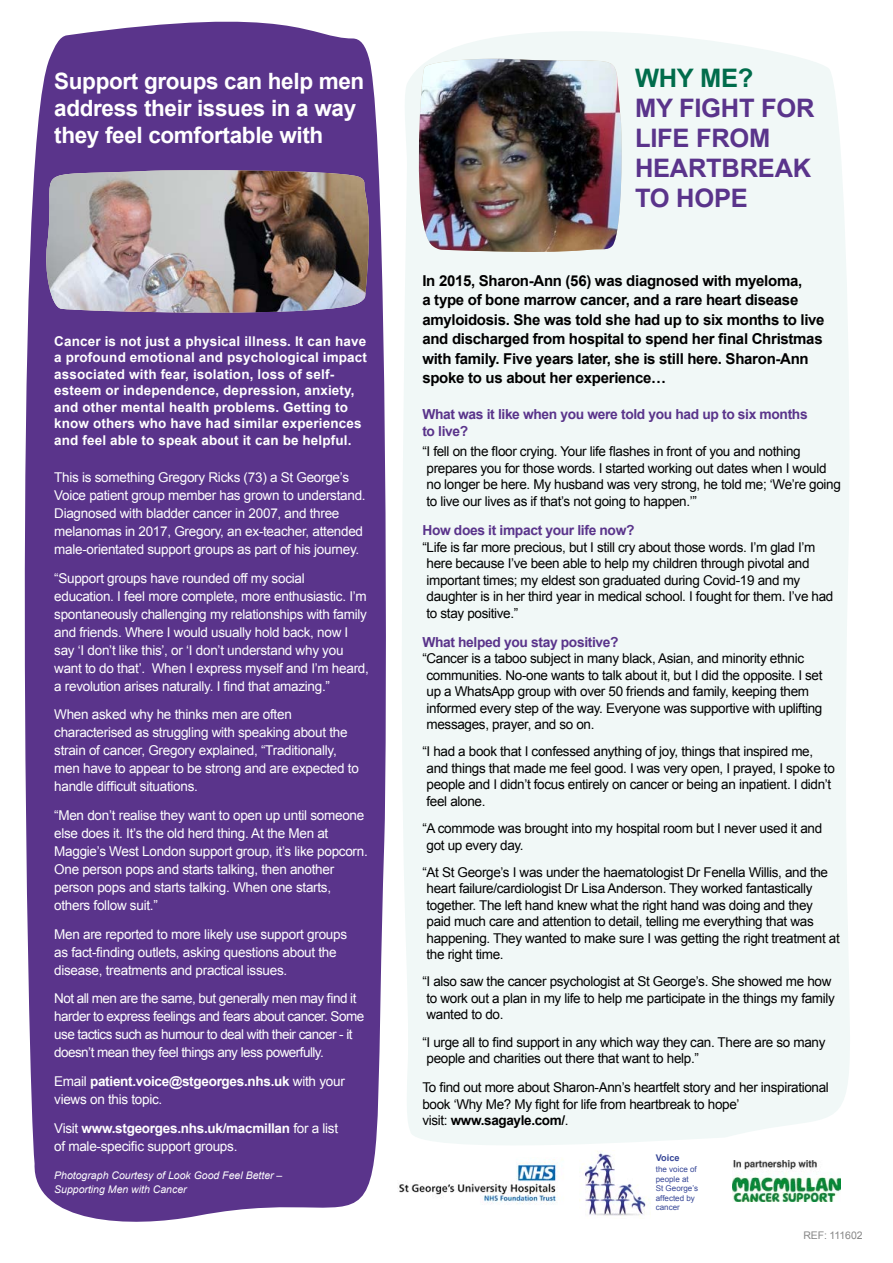
<style>
.page{position:relative;width:893px;height:1263px;background:#fff}
.page>*{position:absolute;margin:0;border:0;box-sizing:border-box;transform-origin:0 0}
.t1{font:700 25.5px/30px "Arial";letter-spacing:-.01em;color:#5a348b}
.t2{font:700 25.5px "Arial";color:#006c4b}
.t3{font:700 22.5px/27px "Arial";letter-spacing:-.015em;color:#fff}
.t4{font:700 15px/19.5px "Arial";letter-spacing:-.02em;color:#000}
.t5{font:700 13.8px/16.5px "Arial";letter-spacing:-.025em;color:#5a348b}
.t6{font:13.5px/16.5px "Arial";letter-spacing:-.025em;color:#000}
.t7{font:13.5px/18px "Arial";letter-spacing:-.02em;color:#fff}
.t8{font:700 13.5px/16.5px "Arial";letter-spacing:.01em;color:#fff}
.t9{font:13.5px/18px "Arial";letter-spacing:-.04em;color:#fff}
.t10{font:italic 10.5px/13.5px "Arial";color:#fff}
.t11{font:10.5px "Arial";letter-spacing:-.01em;color:#878787}
.t12{font:700 9.15px "Arial";color:#374797}
.t13{font:8.1px/9.6px "Arial";color:#374797}
.s1{font-weight:700}
</style>
<div class="page">
<div style="left:409px;top:31px;width:441px;height:1171px;background:#f1f8f7"></div>
<svg style="left:24px;top:21px;width:385px;height:1201px;background:#6c4a97"></svg>
<img style="left:579px;top:1150px;width:72px;height:67px">
<img style="left:398px;top:1158px;width:172px;height:50px">
<img style="left:733px;top:1160px;width:108px;height:41px">
<svg style="left:411px;top:42px;width:223px;height:213px;fill:#f1f8f7"></svg>
<img style="left:419px;top:59px;width:204px;height:195px">
<svg style="left:24px;top:161px;width:350px;height:157px;background:#71519b"></svg>
<img style="left:45px;top:169px;width:326px;height:145px">
<h2 class="t3" style="left:54px;top:68px;width:312px">Support groups can help men address their issues in a way they feel comfortable with</h2>
<p class="t8" style="left:54px;top:333px;width:314px">Cancer is not just a physical illness. It can have a profound emotional and psychological impact associated with fear, isolation, loss of self&shy;esteem or independence, depression, anxiety, and other mental health problems. Getting to know others who have had similar experiences and feel able to speak about it can be helpful.</p>
<p class="t7" style="left:54px;top:468px;width:313px">This is something Gregory Ricks (73) a St George’s Voice patient group member has grown to understand.<br>Diagnosed with bladder cancer in 2007, and three melanomas in 2017, Gregory, an ex-teacher, attended male-orientated support groups as part of his journey.</p>
<p class="t7" style="left:54px;top:569px;width:316px">“Support groups have rounded off my social<br>education. I feel more complete, more enthusiastic. I’m spontaneously challenging my relationships with family and friends. Where I would usually hold back, now I say ‘I don’t like this’, or ‘I don’t understand why you want to do that’. When I express myself and I’m heard, a revolution arises naturally. I find that amazing.”</p>
<p class="t7" style="left:54px;top:706px;width:306px">When asked why he thinks men are often characterised as struggling with speaking about the strain of cancer, Gregory explained, “Traditionally, men have to appear to be strong and are expected to handle difficult situations.</p>
<p class="t7" style="left:54px;top:806px;width:315px">“Men don’t realise they want to open up until someone else does it. It’s the old herd thing. At the Men at Maggie’s West London support group, it’s like popcorn.<br>One person pops and starts talking, then another person pops and starts talking. When one starts, others follow suit.”</p>
<p class="t7" style="left:54px;top:925px;width:294px">Men are reported to more likely use support groups as fact-finding outlets, asking questions about the disease, treatments and practical issues.</p>
<p class="t9" style="left:54px;top:990px;width:312px">Not all men are the same, but generally men may find it harder to express feelings and fears about cancer. Some use tactics such as humour to deal with their cancer - it doesn’t mean they feel things any less powerfully.</p>
<p class="t7" style="left:54px;top:1072px;width:292px">Email <span class="s1">patient.voice@stgeorges.nhs.uk</span> with your views on this topic.</p>
<p class="t7" style="left:54px;top:1119px;width:285px">Visit <span class="s1">www.stgeorges.nhs.uk/macmillan</span> for a list of male-specific support groups.</p>
<p class="t10" style="left:54px;top:1169px;width:230px">Photograph Courtesy of Look Good Feel Better –<br>Supporting Men with Cancer</p>
<h1 class="t2" style="left:635px;top:61px;width:120px">WHY ME?</h1>
<h1 class="t1" style="left:635px;top:94px;width:181px">MY FIGHT FOR<br>LIFE FROM<br>HEARTBREAK<br>TO HOPE</h1>
<p class="t4" style="left:422px;top:271px;width:404px">In 2015, Sharon-Ann (56) was diagnosed with myeloma,<br>a type of bone marrow cancer, and a rare heart disease amyloidosis. She was told she had up to six months to live and discharged from hospital to spend her final Christmas with family. Five years later, she is still here. Sharon-Ann spoke to us about her experience…</p>
<p class="t5" style="left:422px;top:406px;width:387px">What was it like when you were told you had up to six months to live?</p>
<p class="t6" style="left:427px;top:443px;width:416px;text-indent:-4px">“I fell on the floor crying. Your life flashes in front of you and nothing prepares you for those words. I started working out dates when I would no longer be here. My husband was very strong, he told me; ‘We’re going to live our lives as if that’s not going to happen.’”</p>
<p class="t5" style="left:422px;top:522px;width:214px">How does it impact your life now?</p>
<p class="t6" style="left:427px;top:539px;width:408px;text-indent:-4px">“Life is far more precious, but I still cry about those words. I’m glad I’m here because I’ve been able to help my children through pivotal and important times; my eldest son graduated during Covid-19 and my daughter is in her third year in medical school. I fought for them. I’ve had to stay positive.”</p>
<p class="t5" style="left:422px;top:634px;width:198px">What helped you stay positive?</p>
<p class="t6" style="left:427px;top:650px;width:397px;text-indent:-4px">“Cancer is a taboo subject in many black, Asian, and minority ethnic communities. No-one wants to talk about it, but I did the opposite. I set up a WhatsApp group with over 50 friends and family, keeping them informed every step of the way. Everyone was supportive with uplifting messages, prayer, and so on.</p>
<p class="t6" style="left:427px;top:744px;width:410px;text-indent:-4px">“I had a book that I confessed anything of joy, things that inspired me, and things that made me feel good. I was very open, I prayed, I spoke to people and I didn’t focus entirely on cancer or being an inpatient. I didn’t feel alone.</p>
<p class="t6" style="left:427px;top:820px;width:397px;text-indent:-4px">“A commode was brought into my hospital room but I never used it and got up every day.</p>
<p class="t6" style="left:427px;top:864px;width:415px;text-indent:-4px">“At St George’s I was under the haematologist Dr Fenella Willis, and the heart failure/cardiologist Dr Lisa Anderson. They worked fantastically together. The left hand knew what the right hand was doing and they paid much care and attention to detail, telling me everything that was happening. They wanted to make sure I was getting the right treatment at the right time.</p>
<p class="t6" style="left:427px;top:973px;width:410px;text-indent:-4px">“I also saw the cancer psychologist at St George’s. She showed me how to work out a plan in my life to help me participate in the things my family wanted to do.</p>
<p class="t6" style="left:427px;top:1034px;width:400px;text-indent:-4px">“I urge all to find support in any which way they can. There are so many people and charities out there that want to help.”</p>
<p class="t6" style="left:422px;top:1079px;width:408px">To find out more about Sharon-Ann’s heartfelt story and her inspirational book ‘Why Me? My fight for life from heartbreak to hope’<br>visit: <span class="s1">www.sagayle.com/</span>.</p>
<p class="t12" style="left:656px;top:1151px;width:25px">Voice</p>
<p class="t13" style="left:656px;top:1164px;width:44px">the voice of people at<br>St George’s affected by cancer</p>
<p class="t11" style="left:803px;top:1228px;width:61px">REF: 111602</p>
</div>
